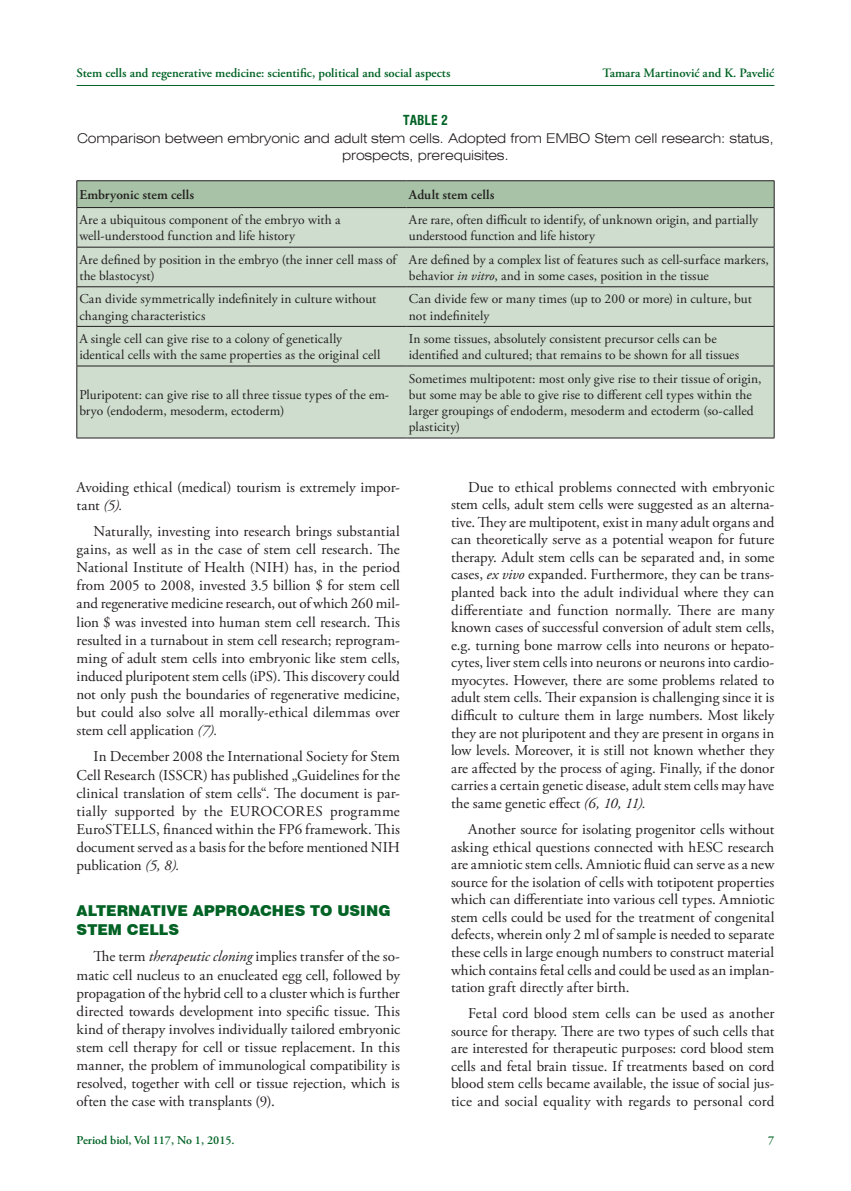
<style>
.page{position:relative;width:851px;height:1191px;background:#fff}
.page>*{position:absolute;margin:0;border:0;box-sizing:border-box;transform-origin:0 0}
.t1{font:15px/17.5px "Adobe Garamond Pro";color:#231f20;text-align:justify}
.t2{font:900 15px/18.6px "Swiss 721 BT";letter-spacing:.005em;color:#006224}
.t3{font:13.5px/16.2px "Adobe Garamond Pro";letter-spacing:.005em;color:#231f20}
.t4{font:300 expanded 13.5px/16.2px "Swiss 721 BT";letter-spacing:-.01em;color:#231f20;text-align:center}
.t5{font:600 13.5px "Adobe Garamond Pro";letter-spacing:.005em;color:#231f20}
.t6{font:700 condensed 13.5px "Swiss 721 BT";color:#006224}
.t7{font:600 12.75px "Adobe Garamond Pro";color:#006224}
.t8{font:600 12px "Adobe Garamond Pro";color:#006224}
.s1{font-style:italic}
</style>
<div class="page">
<hr style="left:77px;top:85px;width:697px;height:1px;background:#006224">
<div style="left:78px;top:208px;width:695px;height:230px;background:#ceddce"></div>
<hr style="left:77px;top:247px;width:329px;height:1px;background:#231f20">
<hr style="left:406px;top:247px;width:368px;height:1px;background:#231f20">
<hr style="left:77px;top:286px;width:329px;height:1px;background:#231f20">
<hr style="left:406px;top:286px;width:368px;height:1px;background:#231f20">
<hr style="left:77px;top:326px;width:329px;height:1px;background:#231f20">
<hr style="left:406px;top:326px;width:368px;height:1px;background:#231f20">
<hr style="left:77px;top:366px;width:329px;height:1px;background:#231f20">
<hr style="left:406px;top:366px;width:368px;height:1px;background:#231f20">
<hr style="left:77px;top:208px;width:1px;height:39px;background:#231f20">
<hr style="left:773px;top:208px;width:1px;height:39px;background:#231f20">
<hr style="left:77px;top:247px;width:1px;height:39px;background:#231f20">
<hr style="left:773px;top:247px;width:1px;height:39px;background:#231f20">
<hr style="left:77px;top:287px;width:1px;height:39px;background:#231f20">
<hr style="left:773px;top:287px;width:1px;height:39px;background:#231f20">
<hr style="left:77px;top:326px;width:1px;height:40px;background:#231f20">
<hr style="left:773px;top:326px;width:1px;height:40px;background:#231f20">
<hr style="left:77px;top:366px;width:1px;height:72px;background:#231f20">
<hr style="left:773px;top:366px;width:1px;height:72px;background:#231f20">
<hr style="left:77px;top:438px;width:329px;height:1px;background:#231f20">
<hr style="left:406px;top:438px;width:368px;height:1px;background:#231f20">
<hr style="left:77px;top:180px;width:329px;height:1px;background:#231f20">
<hr style="left:406px;top:180px;width:368px;height:1px;background:#231f20">
<div style="left:77px;top:181px;width:697px;height:26px;background:#a7c2a6"></div>
<hr style="left:77px;top:207px;width:329px;height:1px;background:#231f20">
<hr style="left:406px;top:207px;width:368px;height:1px;background:#231f20">
<p class="t7" style="left:77px;top:65px;width:375px">Stem cells and regenerative medicine: scientific, political and social aspects</p>
<p class="t7" style="left:602px;top:65px;width:173px">Tamara Martinović and K. Pavelić</p>
<p class="t6" style="left:403px;top:112px;width:46px">Table 2</p>
<p class="t4" style="left:77px;top:130px;width:698px">Comparison between embryonic and adult stem cells. Adopted from EMBO Stem cell research: status, prospects, prerequisites.</p>
<p class="t5" style="left:79px;top:187px;width:116px">Embryonic stem cells</p>
<p class="t5" style="left:409px;top:187px;width:87px">Adult stem cells</p>
<p class="t3" style="left:79px;top:212px;width:262px">Are a ubiquitous component of the embryo with a well-understood function and life history</p>
<p class="t3" style="left:409px;top:212px;width:351px">Are rare, often difficult to identify, of unknown origin, and partially understood function and life history</p>
<p class="t3" style="left:79px;top:252px;width:318px">Are defined by position in the embryo (the inner cell mass of the blastocyst)</p>
<p class="t3" style="left:409px;top:252px;width:361px">Are defined by a complex list of features such as cell-surface markers, behavior <span class="s1">in vitro</span>, and in some cases, position in the tissue</p>
<p class="t3" style="left:79px;top:291px;width:298px">Can divide symmetrically indefinitely in culture without changing characteristics</p>
<p class="t3" style="left:409px;top:291px;width:344px">Can divide few or many times (up to 200 or more) in culture, but not indefinitely</p>
<p class="t3" style="left:79px;top:331px;width:302px">A single cell can give rise to a colony of genetically identical cells with the same properties as the original cell</p>
<p class="t3" style="left:409px;top:331px;width:332px">In some tissues, absolutely consistent precursor cells can be identified and cultured; that remains to be shown for all tissues</p>
<p class="t3" style="left:79px;top:387px;width:311px">Pluripotent: can give rise to all three tissue types of the em&shy;bryo (endoderm, mesoderm, ectoderm)</p>
<p class="t3" style="left:409px;top:371px;width:354px">Sometimes multipotent: most only give rise to their tissue of origin, but some may be able to give rise to different cell types within the larger groupings of endoderm, mesoderm and ectoderm (so-called plasticity)</p>
<p class="t1" style="left:77px;top:478px;width:325px;line-height:18px">Avoiding ethical (medical) tourism is extremely impor&shy;tant <span class="s1">(5).</span></p>
<p class="t1" style="left:77px;top:523px;width:325px;line-height:18px;text-indent:17px">Naturally, investing into research brings substantial gains, as well as in the case of stem cell research. The National Institute of Health (NIH) has, in the period from 2005 to 2008, invested 3.5 billion $ for stem cell and regenerative medicine research, out of which 260 mil&shy;lion $ was invested into human stem cell research. This resulted in a turnabout in stem cell research; reprogram&shy;ming of adult stem cells into embryonic like stem cells, induced pluripotent stem cells (iPS). This discovery could not only push the boundaries of regenerative medicine, but could also solve all morally-ethical dilemmas over stem cell application <span class="s1">(7).</span></p>
<p class="t1" style="left:77px;top:748px;width:325px;line-height:18px;text-indent:17px">In December 2008 the International Society for Stem Cell Research (ISSCR) has published „Guidelines for the clinical translation of stem cells“. The document is par&shy;tially supported by the EUROCORES programme EuroSTELLS, financed within the FP6 framework. This document served as a basis for the before mentioned NIH publication <span class="s1">(5, 8).</span></p>
<p class="t2" style="left:77px;top:901px;width:315px">ALTERNATIVE APPROACHES TO USING<br>STEM CELLS</p>
<p class="t1" style="left:77px;top:948px;width:325px;line-height:18px;text-indent:17px">The term <span class="s1">therapeutic cloning</span> implies transfer of the so&shy;matic cell nucleus to an enucleated egg cell, followed by propagation of the hybrid cell to a cluster which is further directed towards development into specific tissue. This kind of therapy involves individually tailored embryonic stem cell therapy for cell or tissue replacement. In this manner, the problem of immunological compatibility is resolved, together with cell or tissue rejection, which is often the case with transplants (9).</p>
<p class="t1" style="left:451px;top:478px;width:325px;text-indent:17px">Due to ethical problems connected with embryonic stem cells, adult stem cells were suggested as an alterna&shy;tive. They are multipotent, exist in many adult organs and can theoretically serve as a potential weapon for future therapy. Adult stem cells can be separated and, in some cases, <span class="s1">ex vivo</span> expanded. Furthermore, they can be trans&shy;planted back into the adult individual where they can differentiate and function normally. There are many known cases of successful conversion of adult stem cells, e.g. turning bone marrow cells into neurons or hepato&shy;cytes, liver stem cells into neurons or neurons into cardio&shy;myocytes. However, there are some problems related to adult stem cells. Their expansion is challenging since it is difficult to culture them in large numbers. Most likely they are not pluripotent and they are present in organs in low levels. Moreover, it is still not known whether they are affected by the process of aging. Finally, if the donor carries a certain genetic disease, adult stem cells may have the same genetic effect <span class="s1">(6, 10, 11).</span></p>
<p class="t1" style="left:451px;top:821px;width:325px;text-indent:17px">Another source for isolating progenitor cells without asking ethical questions connected with hESC research are amniotic stem cells. Amniotic fluid can serve as a new source for the isolation of cells with totipotent properties which can differentiate into various cell types. Amniotic stem cells could be used for the treatment of congenital defects, wherein only 2 ml of sample is needed to separate these cells in large enough numbers to construct material which contains fetal cells and could be used as an implan&shy;tation graft directly after birth.</p>
<p class="t1" style="left:451px;top:1005px;width:325px;text-indent:17px">Fetal cord blood stem cells can be used as another source for therapy. There are two types of such cells that are interested for therapeutic purposes: cord blood stem cells and fetal brain tissue. If treatments based on cord blood stem cells became available, the issue of social jus&shy;tice and social equality with regards to personal cord</p>
<p class="t8" style="left:77px;top:1133px;width:159px">Period biol, Vol 117, No 1, 2015.</p>
<p class="t8" style="left:768px;top:1133px;width:8px">7</p>
</div>
